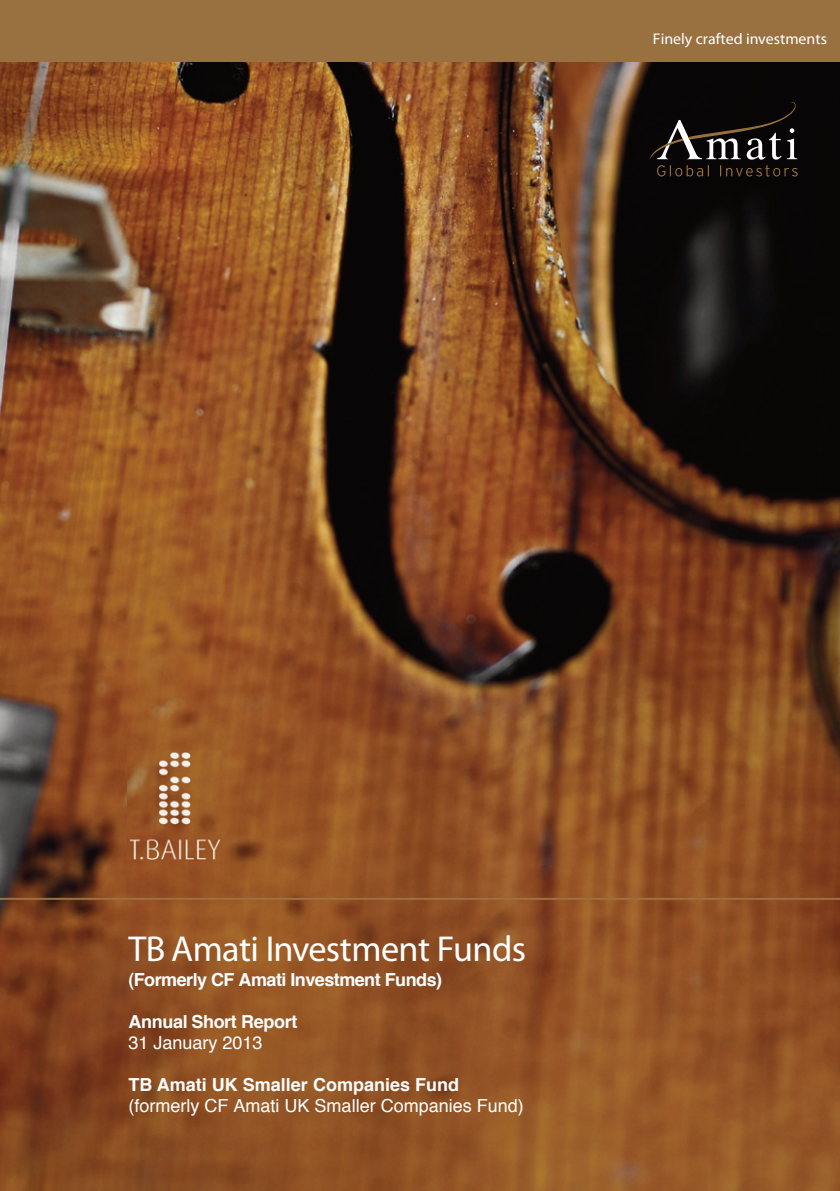
<style>
.page{position:relative;width:840px;height:1191px;background:#fff}
.page>*{position:absolute;margin:0;border:0;box-sizing:border-box;transform-origin:0 0}
.t1{font:36.2px "Minion";letter-spacing:-.015em;color:#fff}
.t2{font:18px/21px "Helvetica";color:#fff}
.t3{font:700 18px/21px "Helvetica";letter-spacing:-.03em;color:#fff}
.t4{font:15.6px "Minion";color:#fff}
.s1{font-weight:400}
.s2{font-weight:700}
</style>
<div class="page">
<img style="left:0;top:61px;width:839px;height:1130px">
<div style="left:0;top:0;width:839px;height:61px;background:#997141"></div>
<svg style="left:649px;top:98px;width:148px;height:78px;background:#24201e"></svg>
<hr style="left:0;top:898px;width:839px;height:2px;background:#997141">
<img style="left:127px;top:751px;width:95px;height:109px">
<p class="t4" style="left:652px;top:29px;width:175px">Finely crafted investments</p>
<p class="t1" style="left:128px;top:926px;width:399px">TB Amati Investment Funds</p>
<p class="t3" style="left:128px;top:969px;width:315px">(Formerly CF Amati Investment Funds)</p>
<p class="t3" style="left:128px;top:1011px;width:171px">Annual Short Report<br><span class="s1">31 January 2013</span></p>
<p class="t2" style="left:128px;top:1074px;width:397px"><span class="s2">TB Amati UK Smaller Companies Fund </span>(formerly CF Amati UK Smaller Companies Fund)</p>
</div>
